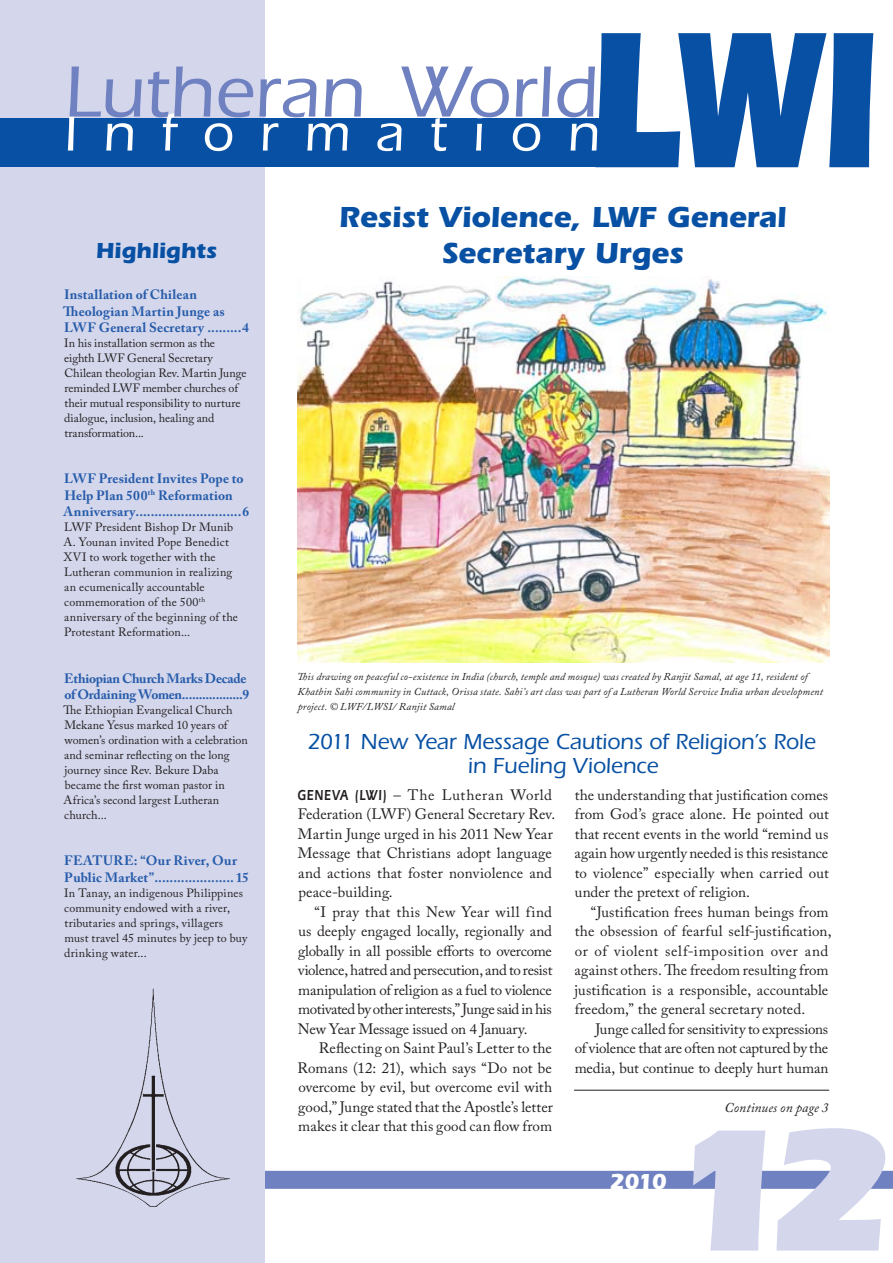
<style>
.page{position:relative;width:893px;height:1263px;background:#fff}
.page>*{position:absolute;margin:0;border:0;box-sizing:border-box;transform-origin:0 0}
.t1{font:900 201px "Itc Eras";color:#0850a3;scale:.73 1}
.t2{font:900 180px "Itc Eras";color:#d4d7ec}
.t3{font:500 75px "Itc Eras";color:#6f81c0}
.t4{font:500 54px "Itc Eras";letter-spacing:.47em;color:#fff}
.t5{font:700 30px/36px "Itc Eras";letter-spacing:-.005em;color:#0850a3;text-align:center}
.t6{font:500 22.5px/24px "Itc Eras";letter-spacing:-.005em;color:#0850a3;text-align:center}
.t7{font:700 22.5px "Itc Eras";letter-spacing:-.005em;color:#0850a3}
.t8{font:700 22.5px "Itc Eras";color:#fff}
.t9{font:15px/19.5px "Adobe Caslon Pro";letter-spacing:.01em;color:#231f20;text-align:justify}
.t10{font:700 13.5px/16.5px "Adobe Caslon Pro";letter-spacing:.01em;color:#275caa}
.t11{font:700 13.5px/16.5px "Adobe Caslon Pro";letter-spacing:-.015em;color:#275caa}
.t12{font:italic 13.5px "Adobe Caslon Pro";letter-spacing:.005em;color:#231f20}
.t13{font:12px/15px "Adobe Caslon Pro";letter-spacing:.01em;color:#231f20}
.t14{font:italic 10.5px/15px "Adobe Caslon Pro";letter-spacing:.015em;color:#231f20}
.s1{font-family:"Itc Eras";font-weight:600}
</style>
<div class="page">
<div style="left:64px;top:1171px;width:829px;height:18px;background:#6f81c0"></div>
<div style="left:0;top:0;width:265px;height:1263px;background:#d4d7ec"></div>
<img style="left:75px;top:988px;width:155px;height:219px">
<div style="left:0;top:118px;width:600px;height:49px;background:#0850a3"></div>
<hr style="left:574px;top:1090px;width:255px;height:1px;background:#231f20">
<img style="left:298px;top:276px;width:531px;height:386px">
<h1 class="t1" style="left:586px;top:-14px;width:401px">LWI</h1>
<h3 class="t3" style="left:64px;top:50px;width:536px">Lutheran World</h3>
<h3 class="t4" style="left:64px;top:103px;width:537px">Information</h3>
<h3 class="t7" style="left:96px;top:237px;width:123px">Highlights</h3>
<p class="t10" style="left:63px;top:286px;width:187px">Installation of Chilean<br>Theologian Martin Junge as<br>LWF General Secretary .........4</p>
<p class="t13" style="left:64px;top:335px;width:184px">In his installation sermon as the eighth LWF General Secretary<br>Chilean theologian Rev. Martin Junge reminded LWF member churches of their mutual responsibility to nurture dialogue, inclusion, healing and transformation...</p>
<p class="t10" style="left:63px;top:470px;width:187px">LWF President Invites Pope to<br>Help Plan 500<sup>th</sup> Reformation<br>Anniversary............................6</p>
<p class="t13" style="left:63px;top:520px;width:176px">LWF President Bishop Dr Munib<br>A. Younan invited Pope Benedict<br>XVI to work together with the<br>Lutheran communion in realizing an ecumenically accountable commemoration of the 500<sup>th </sup>anniversary of the beginning of the<br>Protestant Reformation...</p>
<p class="t11" style="left:64px;top:670px;width:187px">Ethiopian Church Marks Decade of Ordaining Women..................9</p>
<p class="t13" style="left:63px;top:702px;width:186px">The Ethiopian Evangelical Church<br>Mekane Yesus marked 10 years of women’s ordination with a celebration and seminar reflecting on the long journey since Rev. Bekure Daba became the first woman pastor in<br>Africa’s second largest Lutheran church...</p>
<p class="t10" style="left:64px;top:852px;width:186px">FEATURE: “Our River, Our<br>Public Market”..................... 15</p>
<p class="t13" style="left:64px;top:885px;width:185px">In Tanay, an indigenous Philippines community endowed with a river, tributaries and springs, villagers must travel 45 minutes by jeep to buy drinking water...</p>
<h3 class="t5" style="left:339px;top:199px;width:449px">Resist Violence, LWF General<br>Secretary Urges</h3>
<p class="t14" style="left:297px;top:668px;width:527px">This drawing on peaceful co-existence in India (church, temple and mosque) was created by Ranjit Samal, at age 11, resident of<br>Khatbin Sahi community in Cuttack, Orissa state. Sahi’s art class was part of a Lutheran World Service India urban development project. © LWF/LWSI/ Ranjit Samal</p>
<h3 class="t6" style="left:307px;top:730px;width:510px">2011 New Year Message Cautions of Religion’s Role in Fueling Violence</h3>
<p class="t9" style="left:298px;top:785px;width:259px;text-align:left"><span class="s1">GENEVA (LWI)</span> – The Lutheran World Federation (LWF) General Secretary Rev.<br>Martin Junge urged in his 2011 New Year Message that Christians adopt language and actions that foster nonviolence and peace-building.</p>
<p class="t9" style="left:298px;top:902px;width:256px;text-indent:17px">“I pray that this New Year will find us deeply engaged locally, regionally and globally in all possible efforts to overcome violence, hatred and persecution, and to resist manipulation of religion as a fuel to violence motivated by other interests,” Junge said in his New Year Message issued on 4 January.</p>
<p class="t9" style="left:298px;top:1038px;width:257px;text-indent:21px">Reflecting on Saint Paul’s Letter to the Romans (12: 21), which says “Do not be overcome by evil, but overcome evil with good,” Junge stated that the Apostle’s letter makes it clear that this good can flow from</p>
<p class="t9" style="left:575px;top:785px;width:256px">the understanding that justification comes from God’s grace alone. He pointed out that recent events in the world “remind us again how urgently needed is this resistance to violence” especially when carried out under the pretext of religion.</p>
<p class="t9" style="left:575px;top:902px;width:259px;text-align:left;text-indent:16px">“Justification frees human beings from the obsession of fearful self-justification, or of violent self-imposition over and against others. The freedom resulting from justification is a responsible, accountable freedom,” the general secretary noted.</p>
<p class="t9" style="left:575px;top:1019px;width:255px;text-indent:21px">Junge called for sensitivity to expressions of violence that are often not captured by the media, but continue to deeply hurt human</p>
<h3 class="t8" style="left:609px;top:1169px;width:59px">2010</h3>
<p class="t12" style="left:725px;top:1099px;width:96px">Continues on page</p>
<h2 class="t2" style="left:669px;top:1088px;width:228px">12</h2>
</div>
